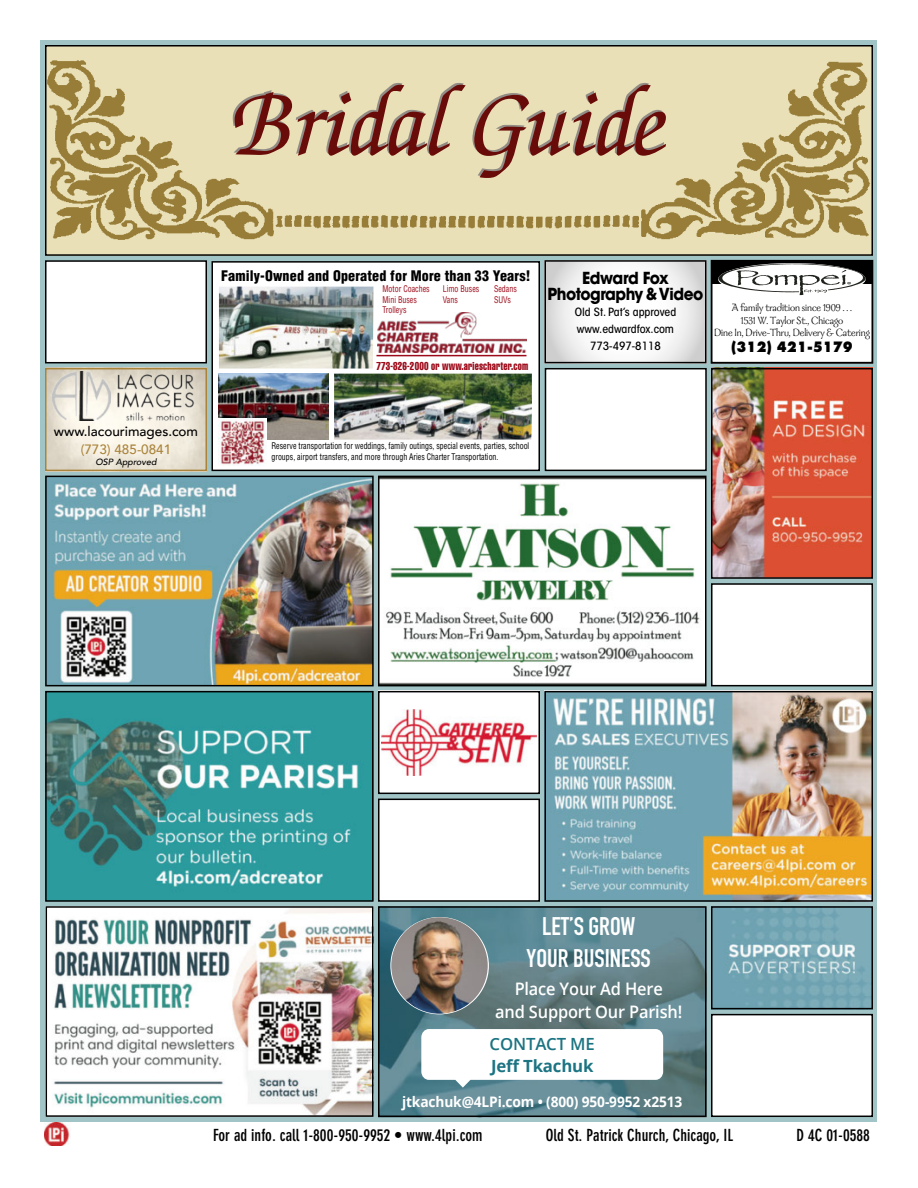
<style>
.page{position:relative;width:918px;height:1188px;background:#fff}
.page>*{position:absolute;margin:0;border:0;box-sizing:border-box;transform-origin:0 0}
.t1{font:italic 97.5px "Zapf Chancery Std";color:#690b08}
.t2{font:700 25.2px/32.2px "DIN Condensed";color:#fff;text-align:center}
.t3{font:600 17.25px/22.8px "Open Sans";letter-spacing:-.01em;color:#fff;text-align:center;scale:.95 1}
.t4{font:700 16.8px "Open Sans";letter-spacing:-.01em;color:#1c7483}
.t5{font:600 16.8px "Open Sans";letter-spacing:-.01em;color:#1c7483}
.t6{font:700 condensed 16.5px "DIN Neuzeit Grotesk Std";color:#000}
.t7{font:700 16.5px/15.9px "ITC Avant Garde Std";letter-spacing:-.03em;color:#000;text-align:center;scale:.93 1}
.t8{font:700 14.55px "Open Sans";letter-spacing:-.01em;color:#fff;scale:.95 1}
.t9{font:900 condensed 14.25px "Helvetica LT Std";letter-spacing:.01em;color:#000}
.t10{font:800 13.95px "Futura Std";color:#000;scale:.87 1}
.t11{font:500 13.5px "Avenir";color:#000}
.t12{font:500 13.5px "Avenir";color:#aa843b}
.t13{font:11.85px/12.3px "Galahad Std";color:#000;text-align:center;scale:.86 1}
.t14{font:500 condensed 11.25px/16.6px "ITC Avant Garde Std";color:#000;text-align:center;scale:1.06 1}
.t15{font:11.25px "Helvetica LT Std Comp";letter-spacing:.02em;color:#9d0b1a;scale:.86 1}
.t16{font:condensed 9px/10.9px "Helvetica LT Std";color:#000;scale:.88 1}
.t17{font:condensed 9px/10.5px "Helvetica LT Std";color:#9d0b1a;scale:.88 1}
.t18{font:italic 500 9px "Avenir";color:#000}
</style>
<div class="page">
<div style="left:41px;top:40px;width:837px;height:1082px;background:#a1c5c7"></div>
<div style="left:45px;top:45px;width:828px;height:211px;background:#eae0b8"></div>
<img style="left:48px;top:60px;width:822px;height:180px">
<div style="left:45px;top:45px;width:828px;height:211px;border:2px solid #000"></div>
<img style="left:45px;top:1123px;width:25px;height:23px">
<svg style="left:544px;top:260px;width:160px;height:103px;background:#f0f0f0"></svg>
<div style="left:545px;top:260px;width:162px;height:103px;border:2px solid #000"></div>
<img style="left:381px;top:479px;width:323px;height:204px">
<div style="left:378px;top:476px;width:329px;height:210px;border:2px solid #000"></div>
<div style="left:378px;top:691px;width:162px;height:103px;background:#fff"></div>
<img style="left:382px;top:710px;width:154px;height:65px">
<div style="left:378px;top:691px;width:162px;height:103px;border:2px solid #000"></div>
<div style="left:46px;top:261px;width:160px;height:102px;background:#fff"></div>
<div style="left:45px;top:260px;width:162px;height:103px;border:2px solid #000"></div>
<div style="left:711px;top:260px;width:162px;height:103px;background:#fff"></div>
<div style="left:711px;top:260px;width:162px;height:24px;background:#000"></div>
<img style="left:718px;top:263px;width:148px;height:32px">
<div style="left:711px;top:260px;width:162px;height:103px;border:2px solid #000"></div>
<img style="left:48px;top:694px;width:323px;height:205px">
<div style="left:45px;top:691px;width:329px;height:211px;border:2px solid #000"></div>
<img style="left:48px;top:371px;width:156px;height:97px">
<div style="left:45px;top:368px;width:162px;height:103px;border:2px solid #aa843b"></div>
<img style="left:52px;top:371px;width:58px;height:50px">
<img style="left:117px;top:373px;width:78px;height:50px">
<div style="left:379px;top:799px;width:160px;height:102px;background:#fff"></div>
<div style="left:378px;top:799px;width:162px;height:103px;border:2px solid #000"></div>
<img style="left:544px;top:691px;width:326px;height:211px">
<div style="left:545px;top:691px;width:328px;height:211px;border:2px solid #000"></div>
<img style="left:714px;top:371px;width:156px;height:205px">
<div style="left:711px;top:368px;width:162px;height:211px;border:2px solid #000"></div>
<div style="left:712px;top:1015px;width:160px;height:101px;background:#fff"></div>
<div style="left:711px;top:1014px;width:162px;height:103px;border:2px solid #000"></div>
<div style="left:712px;top:584px;width:160px;height:102px;background:#fff"></div>
<div style="left:711px;top:583px;width:162px;height:103px;border:2px solid #000"></div>
<div style="left:545px;top:369px;width:161px;height:101px;background:#fff"></div>
<div style="left:545px;top:368px;width:162px;height:103px;border:2px solid #000"></div>
<img style="left:714px;top:909px;width:156px;height:97px">
<div style="left:711px;top:906px;width:162px;height:103px;border:2px solid #000"></div>
<div style="left:212px;top:262px;width:327px;height:208px;background:#fff"></div>
<div style="left:212px;top:261px;width:328px;height:210px;border:2px solid #000"></div>
<img style="left:219px;top:287px;width:313px;height:153px">
<img style="left:219px;top:287px;width:154px;height:82px">
<div style="left:377px;top:311px;width:152px;height:43px;background:#fff"></div>
<img style="left:378px;top:312px;width:148px;height:41px">
<hr style="left:377px;top:355px;width:150px;height:1px;background:#9d0b1a">
<img style="left:219px;top:419px;width:48px;height:46px">
<img style="left:48px;top:479px;width:323px;height:204px">
<div style="left:45px;top:476px;width:329px;height:210px;border:2px solid #000"></div>
<img style="left:381px;top:909px;width:323px;height:205px">
<div style="left:378px;top:906px;width:329px;height:211px;border:2px solid #000"></div>
<svg style="left:421px;top:1029px;width:242px;height:59px;background:#e7edef"></svg>
<img style="left:391px;top:917px;width:97px;height:97px;border-radius:48px">
<img style="left:49px;top:909px;width:322px;height:205px">
<div style="left:46px;top:906px;width:328px;height:211px;border:2px solid #000"></div>
<h1 class="t1" style="left:232px;top:73px;width:438px">Bridal Guide</h1>
<h3 class="t11" style="left:54px;top:420px;width:146px">www.lacourimages.com</h3>
<h3 class="t12" style="left:81px;top:437px;width:92px">(773) 485-0841</h3>
<p class="t18" style="left:95px;top:457px;width:63px">OSP Approved</p>
<h3 class="t9" style="left:221px;top:267px;width:311px">Family-Owned and Operated for More than 33 Years!</h3>
<p class="t17" style="left:383px;top:284px;width:55px">Motor Coaches<br>Mini Buses<br>Trolleys</p>
<p class="t17" style="left:443px;top:284px;width:43px">Limo Buses<br>Vans</p>
<p class="t17" style="left:494px;top:284px;width:27px">Sedans<br>SUVs</p>
<p class="t15" style="left:377px;top:359px;width:178px">773-826-2000 or www.ariescharter.com</p>
<h3 class="t7" style="left:548px;top:270px;width:169px">Edward Fox<br>Photography &amp; Video</h3>
<p class="t14" style="left:575px;top:304px;width:97px">Old St. Pat’s approved www.edwardfox.com<br>773-497-8118</p>
<h3 class="t13" style="left:714px;top:301px;width:183px">A family tradition since 1909 . . .<br>1531 W. Taylor St., Chicago<br>Dine In, Drive-Thru, Delivery &amp; Catering</h3>
<h3 class="t10" style="left:731px;top:338px;width:142px">(312) 421-5179</h3>
<p class="t16" style="left:272px;top:440px;width:295px">Reserve transportation for weddings, family outings, special events, parties, school groups, airport transfers, and more through Aries Charter Transportation.</p>
<h2 class="t2" style="left:527px;top:910px;width:126px">LET’S GROW<br>YOUR BUSINESS</h2>
<h3 class="t3" style="left:495px;top:977px;width:198px">Place Your Ad Here<br>and Support Our Parish!</h3>
<h3 class="t5" style="left:490px;top:1032px;width:107px">CONTACT ME</h3>
<h3 class="t4" style="left:491px;top:1054px;width:104px">Jeff Tkachuk</h3>
<h3 class="t8" style="left:402px;top:1091px;width:297px">jtkachuk@4LPi.com • (800) 950-9952 x2513</h3>
<h3 class="t6" style="left:213px;top:1126px;width:271px">For ad info. call 1-800-950-9952 • www.4lpi.com</h3>
<h3 class="t6" style="left:546px;top:1126px;width:189px">Old St. Patrick Church, Chicago, IL</h3>
<h3 class="t6" style="left:797px;top:1126px;width:75px">D 4C 01-0588</h3>
</div>
